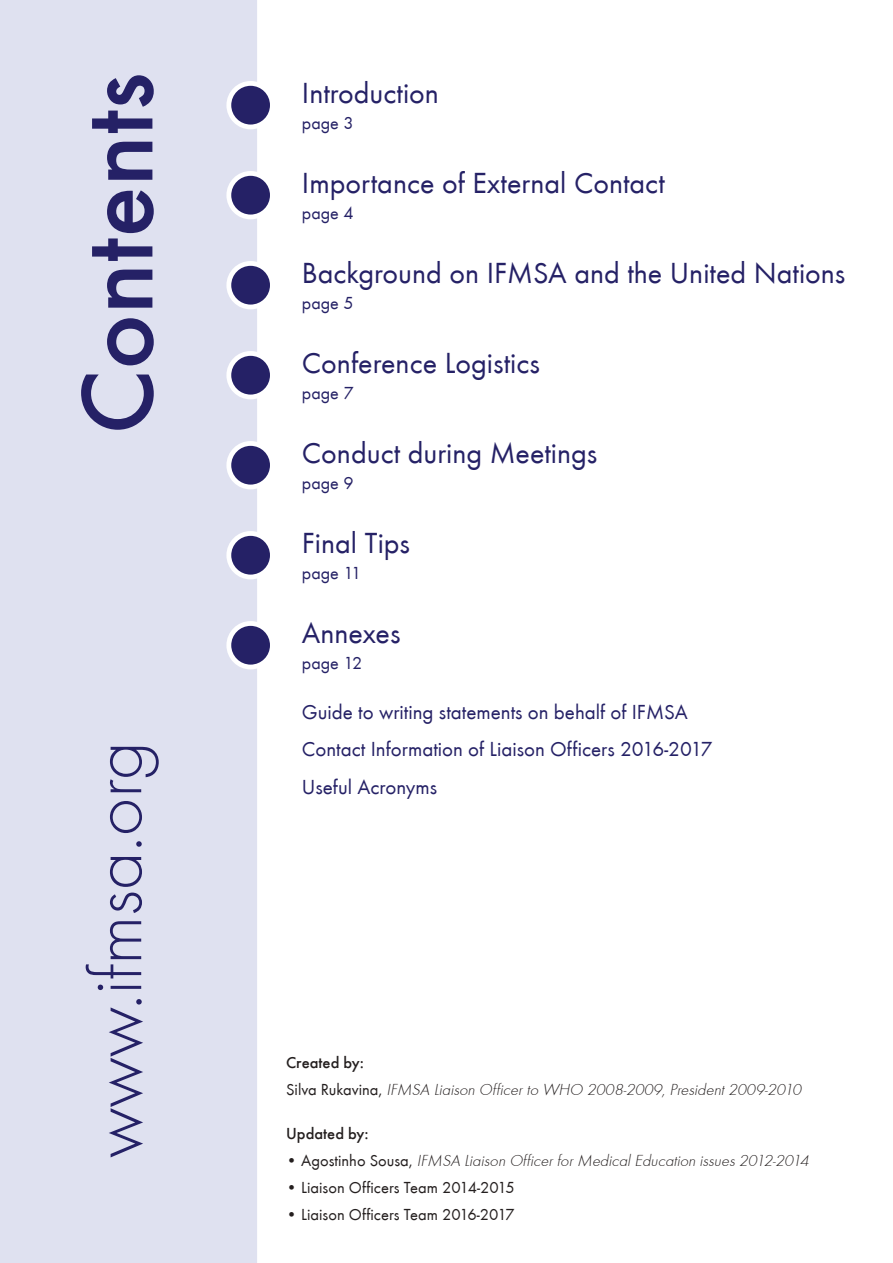
<style>
.page{position:relative;width:893px;height:1263px;background:#fff}
.page>*{position:absolute;margin:0;border:0;box-sizing:border-box;transform-origin:0 0}
.t1{font:500 105px "Futura TEE";color:#252166}
.t2{font:75px "Futura TEE Ligh";color:#252166}
.t3{font:30px "Futura TEE";color:#252166}
.t4{font:21px/37.5px "Futura TEE";color:#252166}
.t5{font:18px "Futura TEE";color:#252166}
.t6{font:italic 16.5px "Futura TEE Ligh";color:#241f1f}
.t7{font:16.5px "Futura TEE";color:#241f1f}
.t8{font:500 16.5px "Futura TEE";color:#241f1f}
.s1{font-family:"Futura TEE";font-style:normal}
</style>
<div class="page">
<div style="left:229px;top:83px;width:43px;height:44px;background:#252166;border-radius:50%"></div>
<div style="left:226px;top:81px;width:49px;height:48px;border:5px solid #fff;border-radius:50%"></div>
<div style="left:229px;top:173px;width:43px;height:44px;background:#252166;border-radius:50%"></div>
<div style="left:226px;top:171px;width:49px;height:48px;border:5px solid #fff;border-radius:50%"></div>
<div style="left:229px;top:263px;width:43px;height:44px;background:#252166;border-radius:50%"></div>
<div style="left:226px;top:261px;width:49px;height:48px;border:5px solid #fff;border-radius:50%"></div>
<div style="left:229px;top:353px;width:43px;height:44px;background:#252166;border-radius:50%"></div>
<div style="left:226px;top:351px;width:49px;height:48px;border:5px solid #fff;border-radius:50%"></div>
<div style="left:229px;top:443px;width:43px;height:44px;background:#252166;border-radius:50%"></div>
<div style="left:226px;top:441px;width:49px;height:48px;border:5px solid #fff;border-radius:50%"></div>
<div style="left:229px;top:533px;width:43px;height:44px;background:#252166;border-radius:50%"></div>
<div style="left:226px;top:531px;width:49px;height:48px;border:5px solid #fff;border-radius:50%"></div>
<div style="left:229px;top:623px;width:43px;height:44px;background:#252166;border-radius:50%"></div>
<div style="left:226px;top:621px;width:49px;height:48px;border:5px solid #fff;border-radius:50%"></div>
<h1 class="t1" style="left:56px;top:435px;width:364px;rotate:-90deg">Contents</h1>
<h2 class="t2" style="left:74px;top:1158px;width:418px;rotate:-90deg">www.ifmsa.org</h2>
<h3 class="t3" style="left:302px;top:76px;width:139px">Introduction</h3>
<p class="t5" style="left:302px;top:113px;width:53px">page 3</p>
<h3 class="t3" style="left:302px;top:166px;width:364px">Importance of External Contact</h3>
<p class="t5" style="left:302px;top:203px;width:53px">page 4</p>
<h3 class="t3" style="left:302px;top:256px;width:545px">Background on IFMSA and the United Nations</h3>
<p class="t5" style="left:302px;top:293px;width:53px">page 5</p>
<h3 class="t3" style="left:302px;top:346px;width:240px">Conference Logistics</h3>
<p class="t5" style="left:302px;top:383px;width:53px">page 7</p>
<h3 class="t3" style="left:302px;top:436px;width:297px">Conduct during Meetings</h3>
<p class="t5" style="left:302px;top:473px;width:53px">page 9</p>
<h3 class="t3" style="left:302px;top:526px;width:110px">Final Tips</h3>
<p class="t5" style="left:302px;top:563px;width:61px">page 11</p>
<h3 class="t3" style="left:302px;top:616px;width:100px">Annexes</h3>
<p class="t5" style="left:302px;top:653px;width:62px">page 12</p>
<p class="t4" style="left:302px;top:693px;width:412px">Guide to writing statements on behalf of IFMSA<br>Contact Information of Liaison Officers 2016-2017<br>Useful Acronyms</p>
<p class="t8" style="left:286px;top:1053px;width:80px">Created by:</p>
<p class="t6" style="left:286px;top:1081px;width:520px"><span class="s1">S i l va R u ka v i n a ,</span> IFMSA Liaison Officerto WHO 2008-2009,President2009-2010</p>
<p class="t8" style="left:286px;top:1124px;width:84px">Updated by:</p>
<p class="t6" style="left:286px;top:1152px;width:528px"><span class="s1">• A g o s t i n h o S o u s a ,</span> IFMSA Liaison OfficerforMedicalEducation issues2012-2014</p>
<p class="t7" style="left:286px;top:1178px;width:230px">• Liaison Officers Team 2014-2015</p>
<p class="t7" style="left:286px;top:1205px;width:230px">• Liaison Officers Team 2016-2017</p>
</div>
